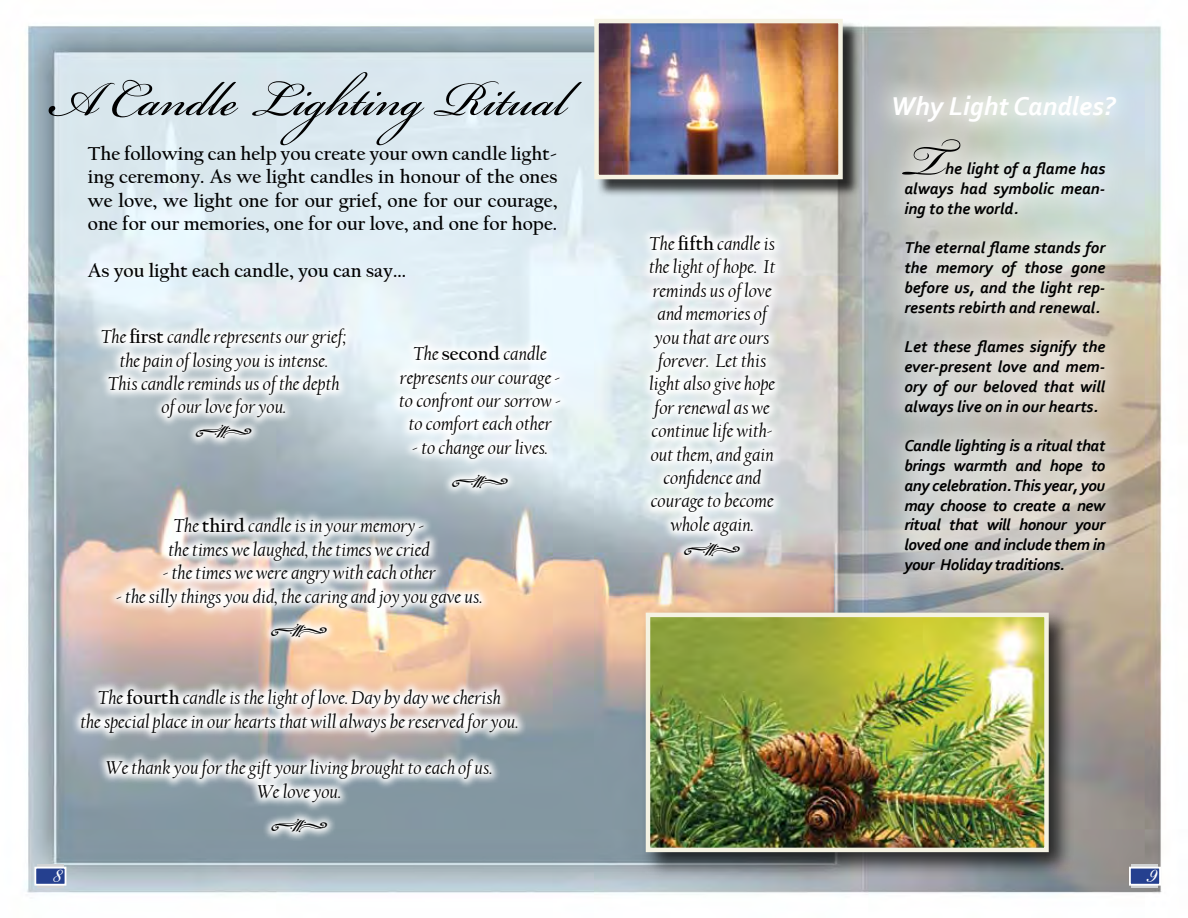
<style>
.page{position:relative;width:1188px;height:918px;background:#fff}
.page>*{position:absolute;margin:0;border:0;box-sizing:border-box;transform-origin:0 0}
.t1{font:75px "Bickham Script One";color:#000}
.t2{font:66px "Bickham Script One";color:#000}
.t3{font:italic 700 27px "Corbel";color:#fff}
.t4{font:25.5px "English 111 Presto BT";color:#fff}
.t5{font:italic 19.5px/23.4px "Californian FB";color:#000;text-align:center}
.t6{font:700 19.5px/23.4px "Californian FB";color:#000;text-align:justify}
.t7{font:italic 700 16.5px/19.8px "Corbel";color:#000;text-align:justify}
.s1{font-weight:700;font-style:normal}
</style>
<div class="page">
<img style="left:27px;top:18px;width:1135px;height:877px">
<svg style="left:37px;top:864px;width:27px;height:24px"></svg>
<div style="left:34px;top:867px;width:32px;height:19px;background:#25408f;border:2px solid #fff"></div>
<svg style="left:90px;top:317px;width:263px;height:130px"></svg>
<svg style="left:388px;top:334px;width:180px;height:163px"></svg>
<svg style="left:105px;top:507px;width:385px;height:139px"></svg>
<svg style="left:70px;top:678px;width:456px;height:163px"></svg>
<div style="left:1132px;top:864px;width:26px;height:24px;background:linear-gradient(to right,#d7d9da,#d8d9da)"></div>
<div style="left:1129px;top:867px;width:32px;height:19px;background:#25408f;border:2px solid #fff"></div>
<svg style="left:638px;top:224px;width:146px;height:341px"></svg>
<div style="left:640px;top:607px;width:434px;height:270px;background:#000;opacity:.75"></div>
<img style="left:651px;top:618px;width:393px;height:229px">
<div style="left:646px;top:613px;width:403px;height:239px;border:4px solid #f5f3e3"></div>
<svg style="left:866px;top:69px;width:270px;height:524px;background:#ccccc6"></svg>
<div style="left:597px;top:21px;width:264px;height:177px;background:#000;opacity:.75"></div>
<img style="left:599px;top:24px;width:239px;height:150px">
<div style="left:594px;top:19px;width:249px;height:160px;border:4px solid #f5f3e3"></div>
<svg style="left:196px;top:425px;width:56px;height:14px"></svg>
<svg style="left:452px;top:474px;width:56px;height:14px"></svg>
<svg style="left:271px;top:623px;width:56px;height:14px"></svg>
<svg style="left:272px;top:818px;width:55px;height:14px"></svg>
<svg style="left:684px;top:542px;width:56px;height:14px"></svg>
<h1 class="t1" style="left:47px;top:59px;width:522px">A Candle Lighting Ritual</h1>
<p class="t6" style="left:88px;top:142px;width:471px">The following can help you create your own candle light&shy;ing ceremony. As we light candles in honour of the ones we love, we light one for our grief, one for our courage, one for our memories, one for our love, and one for hope.</p>
<p class="t6" style="left:88px;top:259px;width:320px">As you light each candle, you can say...</p>
<p class="t5" style="left:101px;top:325px;width:247px">The <span class="s1">first</span> candle represents our grief; the pain of losing you is intense.<br>This candle reminds us of the depth of our love for you.</p>
<p class="t5" style="left:399px;top:342px;width:163px">The <span class="s1">second</span> candle represents our courage - to confront our sorrow - to comfort each other</p>
<p class="t5" style="left:412px;top:436px;width:137px">- to change our lives.</p>
<p class="t5" style="left:169px;top:515px;width:263px;text-align:left">The <span class="s1">third</span> candle is in your memory - the times we laughed, the times we cried</p>
<p class="t5" style="left:163px;top:561px;width:274px">- the times we were angry with each other</p>
<p class="t5" style="left:116px;top:585px;width:368px">- the silly things you did, the caring and joy you gave us.</p>
<p class="t5" style="left:80px;top:687px;width:440px">The <span class="s1">fourth</span> candle is the light of love. Day by day we cherish<br>the special place in our hearts that will always be reserved for you.</p>
<p class="t5" style="left:106px;top:757px;width:388px">We thank you for the gift your living brought to each of us.<br>We love you.</p>
<h3 class="t4" style="left:53px;top:858px;width:12px">8</h3>
<p class="t5" style="left:649px;top:232px;width:128px">The <span class="s1">fifth</span> candle is the light of hope. It reminds us of love and memories of you that are ours forever. Let this light also give hope for renewal as we continue life with&shy;out them, and gain confidence and courage to become whole again.</p>
<h3 class="t3" style="left:891px;top:90px;width:226px">Why Light Candles?</h3>
<h2 class="t2" style="left:904px;top:124px;width:42px">T</h2>
<p class="t7" style="left:904px;top:158px;width:203px;text-indent:41px">he light of a flame has always had symbolic mean&shy;ing to the world.</p>
<p class="t7" style="left:904px;top:237px;width:203px">The eternal flame stands for the memory of those gone before us, and the light rep&shy;resents rebirth and renewal.</p>
<p class="t7" style="left:904px;top:336px;width:203px">Let these flames signify the ever-present love and mem&shy;ory of our beloved that will always live on in our hearts.</p>
<p class="t7" style="left:904px;top:435px;width:203px">Candle lighting is a ritual that brings warmth and hope to any celebration. This year, you may choose to create a new ritual that will honour your loved one and include them in your Holiday traditions.</p>
<h3 class="t4" style="left:1147px;top:858px;width:12px">9</h3>
</div>
